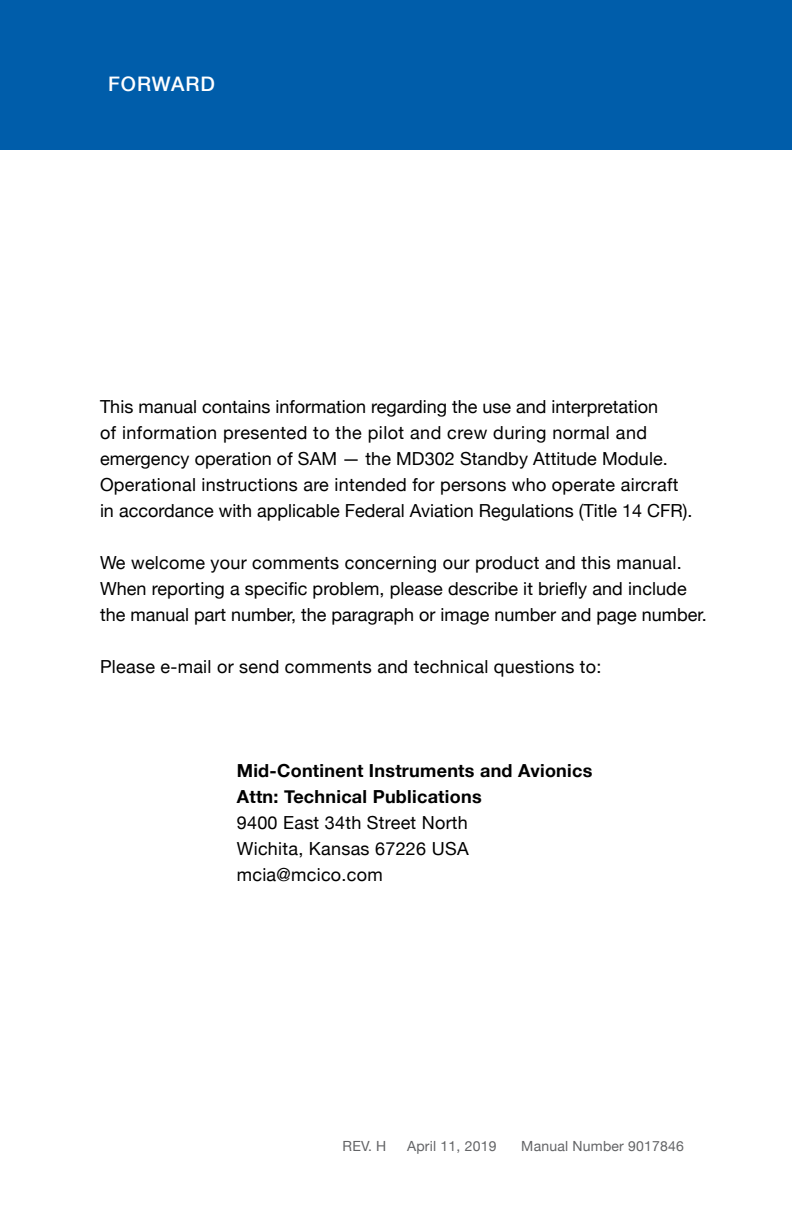
<style>
.page{position:relative;width:792px;height:1224px;background:#fff}
.page>*{position:absolute;margin:0;border:0;box-sizing:border-box;transform-origin:0 0}
.t1{font:500 20px "Helvetica Neue";letter-spacing:.05em;color:#fff}
.t2{font:18px/26px "Helvetica Neue";letter-spacing:.005em;color:#000}
.t3{font:700 18px/26px "Helvetica Neue";letter-spacing:.015em;color:#000}
.t4{font:14px "Helvetica Neue";letter-spacing:.015em;color:#636466}
</style>
<div class="page">
<div style="left:0;top:0;width:792px;height:149px;background:#005daa"></div>
<p class="t1" style="left:108px;top:72px;width:109px">FORWARD</p>
<p class="t2" style="left:100px;top:393px;width:594px">This manual contains information regarding the use and interpretation<br>of information presented to the pilot and crew during normal and emergency operation of SAM — the MD302 Standby Attitude Module.<br>Operational instructions are intended for persons who operate aircraft in accordance with applicable Federal Aviation Regulations (Title 14 CFR).</p>
<p class="t2" style="left:100px;top:549px;width:608px">We welcome your comments concerning our product and this manual.<br>When reporting a specific problem, please describe it briefly and include the manual part number, the paragraph or image number and page number.</p>
<p class="t2" style="left:100px;top:653px;width:503px">Please e-mail or send comments and technical questions to:</p>
<p class="t3" style="left:237px;top:758px;width:357px">Mid-Continent Instruments and Avionics<br>Attn: Technical Publications</p>
<p class="t2" style="left:237px;top:810px;width:233px;text-align:justify">9400 East 34th Street North Wichita, Kansas 67226 USA mcia@mcico.com</p>
<p class="t4" style="left:343px;top:1138px;width:45px">REV. H</p>
<p class="t4" style="left:407px;top:1138px;width:91px">April 11, 2019</p>
<p class="t4" style="left:521px;top:1138px;width:164px">Manual Number 9017846</p>
</div>
